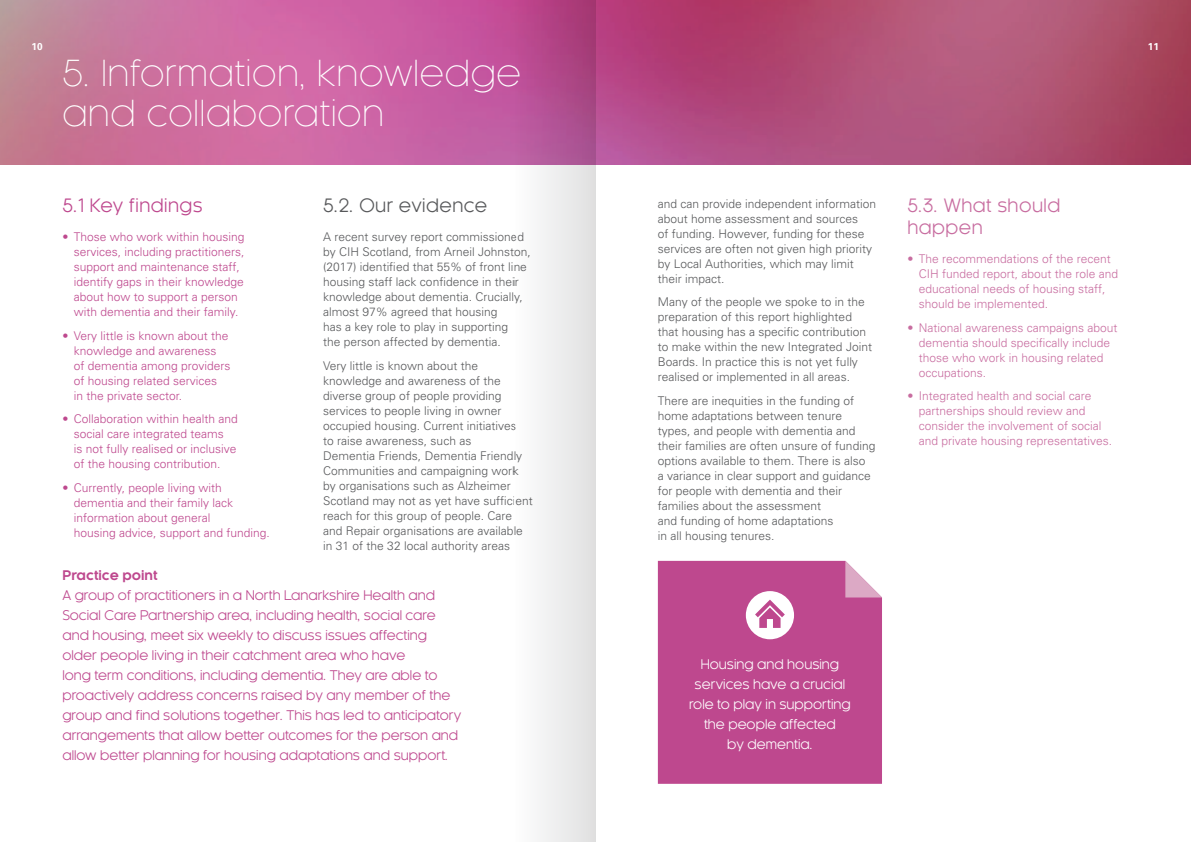
<style>
.page{position:relative;width:1191px;height:842px;background:#fff}
.page>*{position:absolute;margin:0;border:0;box-sizing:border-box;transform-origin:0 0}
.t1{font:300 35px/40px "Kaleko 105";letter-spacing:.025em;color:#fff}
.t2{font:18px/22px "Kaleko 105";letter-spacing:.025em;color:#c86da0}
.t3{font:18px "Kaleko 105";letter-spacing:.025em;color:#58595b}
.t4{font:18px "Kaleko 105";letter-spacing:.025em;color:#be488e}
.t5{font:13px/20px "Kaleko 105";color:#be488e}
.t6{font:13px/20px "Kaleko 105";color:#fff;text-align:center}
.t7{font:700 13px "Kaleko 105";color:#be488e}
.t8{font:300 12px/15px "Univers";color:#58595b}
.t9{font:300 12px/15px "Univers";color:#be488e}
.t10{font:300 12px/15px "Univers";color:#c86da0}
.t11{font:700 10px "Univers";color:#fff}
</style>
<div class="page">
<img style="left:0;top:0;width:1191px;height:164px">
<div style="left:658px;top:561px;width:224px;height:223px;background:#be488e"></div>
<svg style="left:845px;top:561px;width:37px;height:36px"></svg>
<div style="left:746px;top:591px;width:48px;height:48px;background:#fff;border-radius:50%"></div>
<svg style="left:755px;top:600px;width:30px;height:28px"></svg>
<svg style="left:514px;top:0;width:81px;height:842px"></svg>
<p class="t11" style="left:32px;top:40px;width:13px">10</p>
<p class="t11" style="left:1148px;top:40px;width:13px">11</p>
<p class="t1" style="left:62px;top:53px;width:460px">5. Information, knowledge and collaboration</p>
<p class="t4" style="left:62px;top:195px;width:142px">5.1 Key findings</p>
<p class="t9" style="left:74px;top:229px;width:172px;text-indent:-11px">• Those who work within housing services, including practitioners, support and maintenance staff, identify gaps in their knowledge about how to support a person with dementia and their family.</p>
<p class="t9" style="left:74px;top:328px;width:158px;text-indent:-11px">• Very little is known about the knowledge and awareness<br>of dementia among providers of housing related services<br>in the private sector.</p>
<p class="t9" style="left:74px;top:411px;width:166px;text-indent:-11px">• Collaboration within health and social care integrated teams<br>is not fully realised or inclusive of the housing contribution.</p>
<p class="t9" style="left:74px;top:480px;width:198px;text-indent:-11px">• Currently, people living with dementia and their family lack information about general<br>housing advice, support and funding.</p>
<p class="t3" style="left:323px;top:195px;width:166px">5.2. Our evidence</p>
<p class="t8" style="left:323px;top:229px;width:209px">A recent survey report commissioned by CIH Scotland, from Arneil Johnston, (2017) identified that 55% of front line housing staff lack confidence in their knowledge about dementia. Crucially, almost 97% agreed that housing<br>has a key role to play in supporting<br>the person affected by dementia.</p>
<p class="t8" style="left:323px;top:358px;width:211px">Very little is known about the knowledge and awareness of the diverse group of people providing services to people living in owner occupied housing. Current initiatives<br>to raise awareness, such as<br>Dementia Friends, Dementia Friendly Communities and campaigning work by organisations such as Alzheimer Scotland may not as yet have sufficient reach for this group of people. Care and Repair organisations are available in 31 of the 32 local authority areas</p>
<p class="t7" style="left:62px;top:568px;width:97px">Practice point</p>
<p class="t5" style="left:62px;top:585px;width:400px">A group of practitioners in a North Lanarkshire Health and Social Care Partnership area, including health, social care and housing, meet six weekly to discuss issues affecting older people living in their catchment area who have<br>long term conditions, including dementia. They are able to proactively address concerns raised by any member of the group and find solutions together. This has led to anticipatory arrangements that allow better outcomes for the person and allow better planning for housing adaptations and support.</p>
<p class="t8" style="left:658px;top:196px;width:220px">and can provide independent information about home assessment and sources<br>of funding. However, funding for these services are often not given high priority by Local Authorities, which may limit their impact.</p>
<p class="t8" style="left:658px;top:295px;width:216px">Many of the people we spoke to in the preparation of this report highlighted that housing has a specific contribution to make within the new Integrated Joint Boards. In practice this is not yet fully realised or implemented in all areas.</p>
<p class="t8" style="left:658px;top:393px;width:219px">There are inequities in the funding of home adaptations between tenure types, and people with dementia and their families are often unsure of funding options available to them. There is also<br>a variance in clear support and guidance for people with dementia and their families about the assessment<br>and funding of home adaptations<br>in all housing tenures.</p>
<p class="t2" style="left:907px;top:194px;width:154px">5.3. What should happen</p>
<p class="t10" style="left:918px;top:251px;width:201px;text-indent:-11px">• The recommendations of the recent CIH funded report, about the role and educational needs of housing staff, should be implemented.</p>
<p class="t10" style="left:918px;top:320px;width:200px;text-indent:-11px">• National awareness campaigns about dementia should specifically include those who work in housing related occupations.</p>
<p class="t10" style="left:918px;top:388px;width:195px;text-indent:-11px">• Integrated health and social care partnerships should review and consider the involvement of social and private housing representatives.</p>
<p class="t6" style="left:689px;top:655px;width:163px">Housing and housing services have a crucial role to play in supporting the people affected<br>by dementia.</p>
</div>
